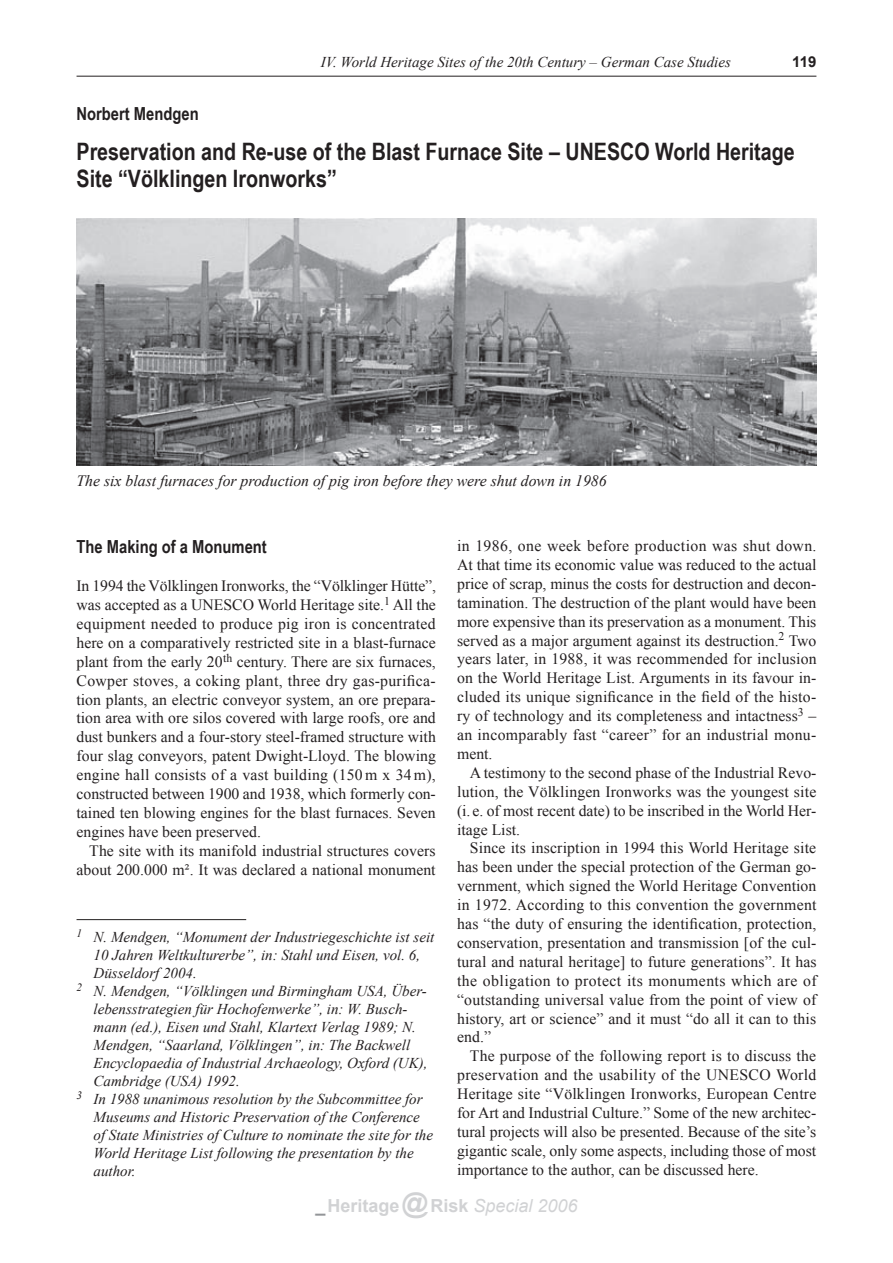
<style>
.page{position:relative;width:893px;height:1263px;background:#fff}
.page>*{position:absolute;margin:0;border:0;box-sizing:border-box;transform-origin:0 0}
.t1{font:700 24px/27px "Arial Narrow";color:#231f20}
.t2{font:700 18px "Arial Narrow";color:#231f20}
.t3{font:700 18px "Arial";color:#d1d2d4}
.t4{font:15.75px/18.9px "Times New Roman";color:#231f20;text-align:justify}
.t5{font:italic 15.75px "Times New Roman";color:#231f20}
.t6{font:italic 15px "Times New Roman";color:#231f20}
.t7{font:700 15px "Arial";color:#231f20}
.s1{color:#939598}
.s2{font-size:27px}
.s3{font-weight:400;font-style:italic}
</style>
<div class="page">
<hr style="left:77px;top:76px;width:739px;height:1px;background:#231f20">
<hr style="left:77px;top:919px;width:169px;height:1px;background:#231f20">
<img style="left:77px;top:218px;width:739px;height:247px">
<p class="t6" style="left:321px;top:51px;width:411px">IV. World Heritage Sites of the 20th Century – German Case Studies</p>
<p class="t7" style="left:792px;top:52px;width:25px">119</p>
<p class="t2" style="left:77px;top:100px;width:124px">Norbert Mendgen</p>
<h1 class="t1" style="left:77px;top:137px;width:720px">Preservation and Re-use of the Blast Furnace Site – UN ESCO World Heritage<br>Site “Völklingen Ironworks”</h1>
<p class="t5" style="left:77px;top:470px;width:532px">The six blast furnaces for production of pig iron before they were shut down in 1986</p>
<p class="t2" style="left:77px;top:533px;width:192px">The Making of a Monument</p>
<p class="t4" style="left:77px;top:576px;width:361px">In 1994 the Völklingen Ironworks, the “Völklinger Hütte”, was accepted as a UNES</p>
<p class="t4" style="left:77px;top:595px;width:361px;text-indent:156px">CO World Heritage site.<sup>1</sup> All the equipment needed to produce pig iron is concentrated here on a comparatively restricted site in a blast-furnace plant from the early 20<sup>th</sup> century. There are six furnaces, Cowper stoves, a coking plant, three dry gas-purifica&shy;tion plants, an electric conveyor system, an ore prepara&shy;tion area with ore silos covered with large roofs, ore and dust bunkers and a four-story steel-framed structure with four slag conveyors, patent Dwight-Lloyd. The blowing engine hall consists of a vast building (150m x 34m), constructed between 1900 and 1938, which formerly con&shy;tained ten blowing engines for the blast furnaces. Seven engines have been preserved.</p>
<p class="t4" style="left:77px;top:841px;width:361px;text-align:right">The site with its manifold industrial structures covers about 200.000 m². It was declared a national monument</p>
<p class="t6" style="left:77px;top:927px;width:359px"><sup>1</sup> N. Mendgen, “Monument der Industriegeschichte ist seit</p>
<p class="t6" style="left:94px;top:945px;width:328px">10 Jahren Weltkulturerbe”, in: Stahl und Eisen, vol. 6,</p>
<p class="t6" style="left:94px;top:963px;width:105px">Düsseldorf 2004.</p>
<p class="t6" style="left:77px;top:981px;width:352px"><sup>2</sup> N. Mendgen, “Völklingen und Birmingham USA, Über-</p>
<p class="t6" style="left:94px;top:999px;width:315px">lebensstrategien für Hochofenwerke”, in: W. Busch-</p>
<p class="t6" style="left:94px;top:1017px;width:324px">mann (ed.), Eisen und Stahl, Klartext Verlag 1989; N.</p>
<p class="t6" style="left:94px;top:1035px;width:318px">Mendgen, “Saarland, Völklingen”, in: The Backwell</p>
<p class="t6" style="left:94px;top:1053px;width:335px">Encyclopaedia of Industrial Archaeology, Oxford (UK),</p>
<p class="t6" style="left:94px;top:1071px;width:148px">Cambridge (USA) 1992.</p>
<p class="t6" style="left:77px;top:1089px;width:348px"><sup>3</sup> In 1988 unanimous resolution by the Subcommittee for</p>
<p class="t6" style="left:94px;top:1107px;width:328px">Museums and Historic Preservation of the Conference</p>
<p class="t6" style="left:94px;top:1125px;width:341px">of State Ministries of Culture to nominate the site for the</p>
<p class="t6" style="left:94px;top:1143px;width:322px">World Heritage List following the presentation by the</p>
<p class="t6" style="left:94px;top:1161px;width:44px">author.</p>
<p class="t4" style="left:457px;top:536px;width:361px">in 1986, one week before production was shut down.<br>At that time its economic value was reduced to the actual price of scrap, minus the costs for destruction and decon&shy;tamination. The destruction of the plant would have been more expensive than its preservation as a monument. This served as a major argument against its destruction.<sup>2</sup> Two years later, in 1988, it was recommended for inclusion on the World Heritage List. Arguments in its favour in&shy;cluded its unique significance in the field of the histo&shy;ry of technology and its completeness and intactness<sup>3</sup> – an incomparably fast “career” for an industrial monu&shy;ment.</p>
<p class="t4" style="left:457px;top:763px;width:361px;text-indent:13px">A testimony to the second phase of the Industrial Revo&shy;lution, the Völklingen Ironworks was the youngest site (i. e. of most recent date) to be inscribed in the World Her&shy;itage List.</p>
<p class="t4" style="left:457px;top:838px;width:361px;text-indent:13px">Since its inscription in 1994 this World Heritage site has been under the special protection of the German go&shy;vernment, which signed the World Heritage Convention in 1972. According to this convention the government has “the duty of ensuring the identification, protection, conservation, presentation and transmission [of the cul&shy;tural and natural heritage] to future generations”. It has the obligation to protect its monuments which are of “outstanding universal value from the point of view of history, art or science” and it must “do all it can to this end.”</p>
<p class="t4" style="left:457px;top:1046px;width:361px;text-indent:13px">The purpose of the following report is to discuss the preservation and the usability of the UNES</p>
<p class="t4" style="left:457px;top:1065px;width:361px;text-indent:291px">CO World Heritage site “Völklingen Ironworks, European Centre for Art and Industrial Culture.” Some of the new architec&shy;tural projects will also be presented. Because of the site’s gigantic scale, only some aspects, including those of most importance to the author, can be discussed here.</p>
<p class="t3" style="left:315px;top:1194px;width:264px"><span class="s1">_</span> Heritage <span class="s2">@</span> Risk <span class="s3">Special 2006</span></p>
</div>
